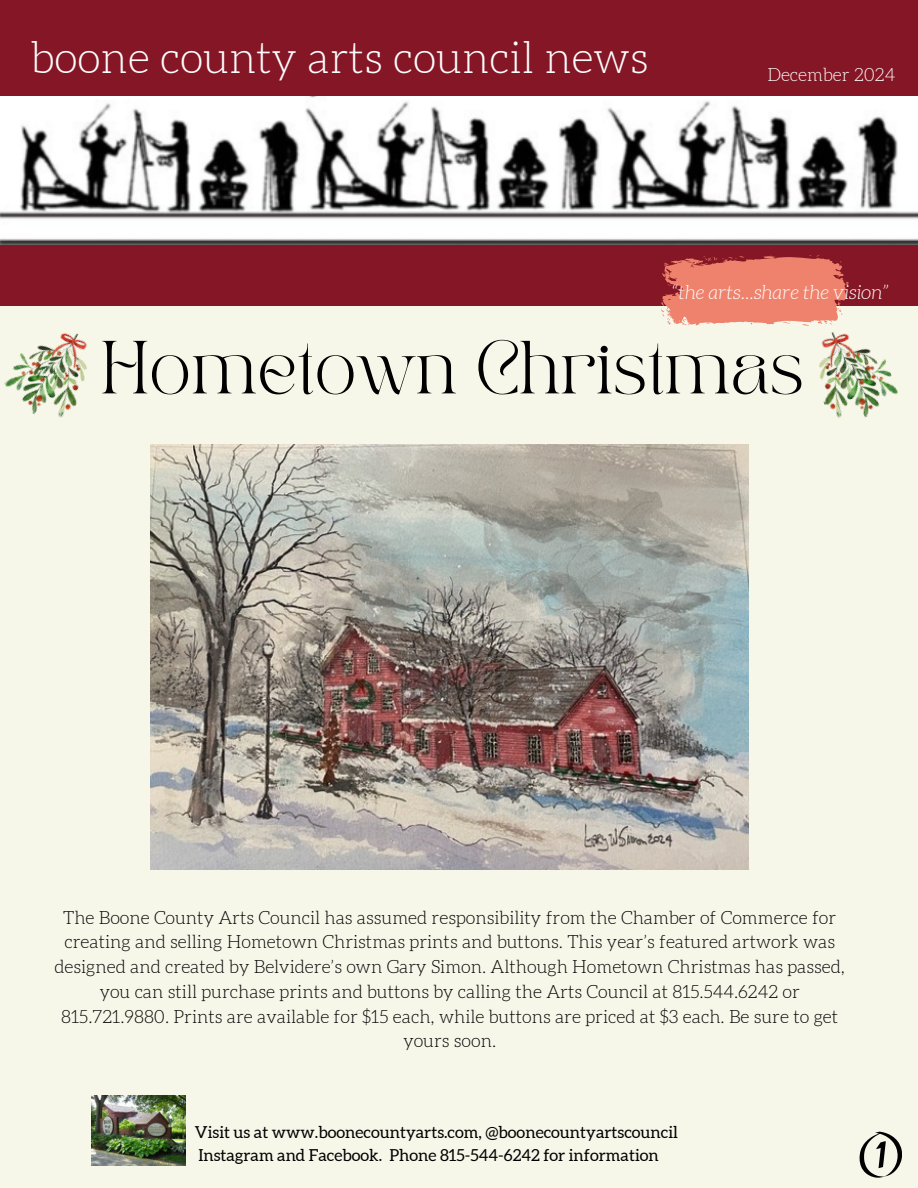
<style>
.page{position:relative;width:918px;height:1188px;background:#f6f6e9}
.page>*{position:absolute;margin:0;border:0;box-sizing:border-box;transform-origin:0 0}
.t1{font:52.5px "TAN PEARL Regular";color:#000}
.t2{font:300 43.5px "Aleo";color:#fdfdfd}
.t3{font:italic 300 19.5px "Aleo";color:#fdfdfd}
.t4{font:300 18px/24.8px "Aleo";color:#000;text-align:center}
.t5{font:300 18px "Aleo";color:#fdfdfd}
.t6{font:16.5px "Aleo";color:#000}
</style>
<div class="page">
<div style="left:0;top:0;width:918px;height:306px;background:#851625"></div>
<img style="left:0;top:97px;width:918px;height:148px">
<svg style="left:860px;top:1132px;width:42px;height:46px"></svg>
<svg style="left:661px;top:255px;width:188px;height:71px"></svg>
<img style="left:151px;top:444px;width:597px;height:425px">
<img style="left:92px;top:1096px;width:93px;height:70px">
<img style="left:4px;top:333px;width:83px;height:85px">
<img style="left:801px;top:318px;width:97px;height:100px">
<h3 class="t2" style="left:31px;top:38px;width:619px">boone county arts council news</h3>
<p class="t5" style="left:767px;top:66px;width:129px">December 2024</p>
<h2 class="t3" style="left:672px;top:283px;width:219px">“the arts...share the vision”</h2>
<p class="t1" style="left:101px;top:340px;width:705px">Hometown Christmas</p>
<p class="t4" style="left:54px;top:906px;width:792px">The Boone County Arts Council has assumed responsibility from the Chamber of Commerce for creating and selling Hometown Christmas prints and buttons. This year’s featured artwork was designed and created by Belvidere’s own Gary Simon. Although Hometown Christmas has passed, you can still purchase prints and buttons by calling the Arts Council at 815.544.6242 or 815.721.9880. Prints are available for $15 each, while buttons are priced at $3 each. Be sure to get yours soon.</p>
<h3 class="t6" style="left:195px;top:1125px;width:484px">Visit us at www.boonecountyarts.com, @boonecountyartscouncil</h3>
<p class="t6" style="left:199px;top:1147px;width:462px">Instagram and Facebook. Phone 815-544-6242 for information</p>
</div>
